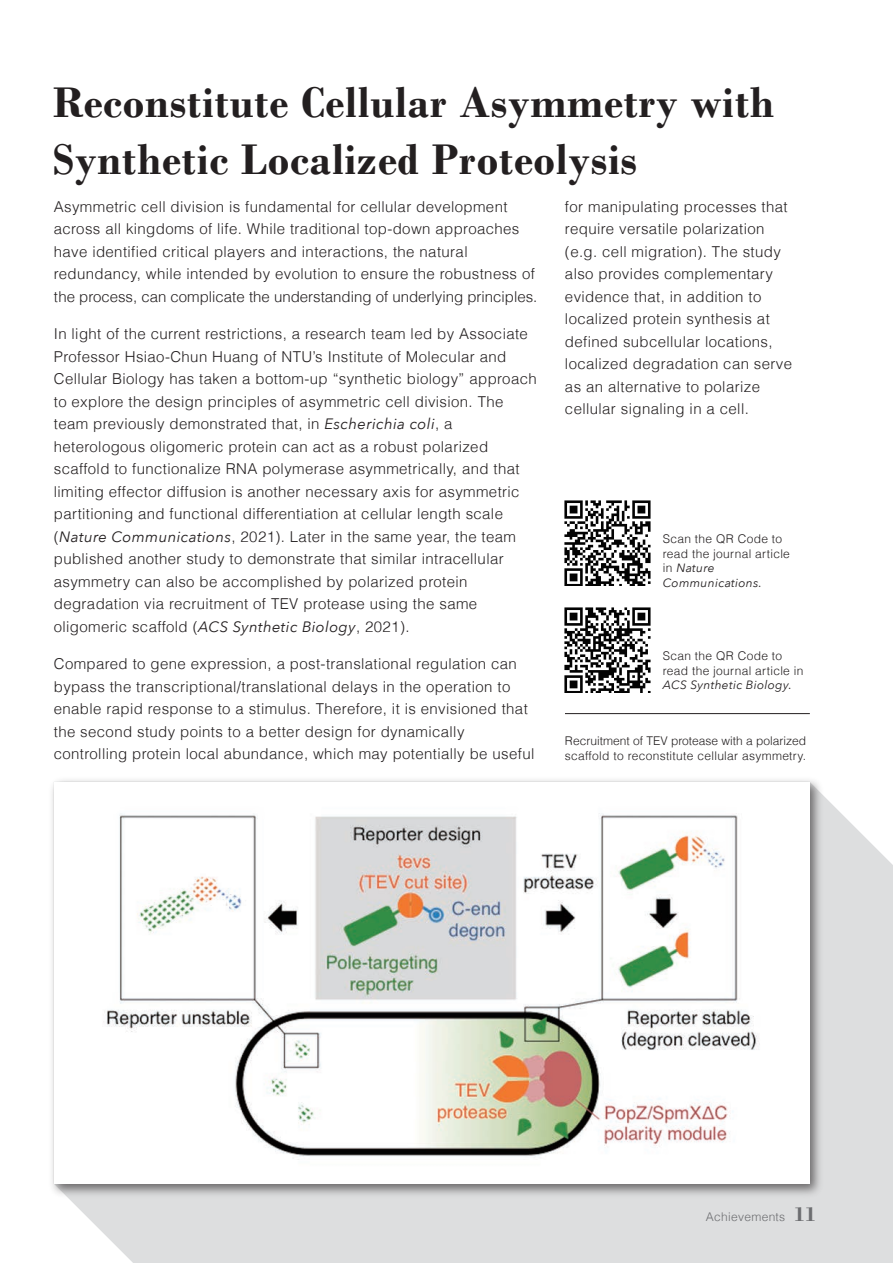
<style>
.page{position:relative;width:893px;height:1263px;background:#fff}
.page>*{position:absolute;margin:0;border:0;box-sizing:border-box;transform-origin:0 0}
.t1{font:700 45px/57px "Bodoni";letter-spacing:.015em;color:#231f20}
.t2{font:300 15px/22.5px "Helvetica LT";letter-spacing:.025em;color:#231f20}
.t3{font:300 12px/14.4px "Helvetica LT";letter-spacing:.005em;color:#231f20}
.t4{font:300 12px/14.4px "Helvetica LT";letter-spacing:.025em;color:#231f20}
.t5{font:italic 12px/14.4px "Avenir Next";letter-spacing:.025em;color:#231f20}
.t6{font:300 12px "Helvetica LT";letter-spacing:.025em;color:#6c6d70}
.s1{font-family:"Avenir Next";font-weight:400;font-style:italic}
.s2{font-family:"Helvetica LT";font-weight:300;font-style:normal}
.s3{font-family:"Bodoni";font-weight:700;font-size:21px}
</style>
<div class="page">
<div style="left:71px;top:799px;width:822px;height:464px;background:#dddedf"></div>
<img style="left:52px;top:780px;width:775px;height:421px">
<div style="left:54px;top:782px;width:756px;height:402px;background:#fff"></div>
<img style="left:103px;top:813px;width:657px;height:347px">
<img style="left:565px;top:501px;width:85px;height:85px">
<img style="left:565px;top:607px;width:85px;height:85px">
<hr style="left:565px;top:713px;width:245px;height:1px;background:#231f20">
<h1 class="t1" style="left:53px;top:74px;width:723px">Reconstitute Cellular Asymmetry with<br>Synthetic Localized Proteolysis</h1>
<p class="t2" style="left:565px;top:195px;width:229px">for manipulating processes that require versatile polarization (e.g. cell migration). The study also provides complementary evidence that, in addition to localized protein synthesis at defined subcellular locations, localized degradation can serve as an alternative to polarize cellular signaling in a cell.</p>
<p class="t2" style="left:54px;top:195px;width:485px">Asymmetric cell division is fundamental for cellular development across all kingdoms of life. While traditional top-down approaches have identified critical players and interactions, the natural redundancy, while intended by evolution to ensure the robustness of the process, can complicate the understanding of underlying principles.</p>
<p class="t2" style="left:54px;top:322px;width:484px">In light of the current restrictions, a research team led by Associate Professor Hsiao-Chun Huang of NTU’s Institute of Molecular and Cellular Biology has taken a bottom-up “synthetic biology” approach to explore the design principles of asymmetric cell division. The team previously demonstrated that, in <span class="s1">Escherichia coli</span>, a heterologous oligomeric protein can act as a robust polarized scaffold to functionalize RNA polymerase asymmetrically, and that limiting effector diffusion is another necessary axis for asymmetric partitioning and functional differentiation at cellular length scale (<span class="s1">Nature Communications</span>, 2021). Later in the same year, the team published another study to demonstrate that similar intracellular asymmetry can also be accomplished by polarized protein degradation via recruitment of TEV protease using the same oligomeric scaffold (<span class="s1">ACS Synthetic Biology</span>, 2021).</p>
<p class="t2" style="left:54px;top:652px;width:482px">Compared to gene expression, a post-translational regulation can bypass the transcriptional/translational delays in the operation to enable rapid response to a stimulus. Therefore, it is envisioned that the second study points to a better design for dynamically controlling protein local abundance, which may potentially be useful</p>
<p class="t4" style="left:663px;top:532px;width:129px">Scan the QR Code to read the journal article</p>
<p class="t5" style="left:663px;top:560px;width:101px"><span class="s2">in</span> Nature<br>Communications.</p>
<p class="t4" style="left:663px;top:648px;width:142px">Scan the QR Code to read the journal article in</p>
<p class="t5" style="left:663px;top:677px;width:131px">ACS Synthetic Biology.</p>
<p class="t3" style="left:565px;top:734px;width:243px">Recruitment of TEV protease with a polarized scaffold to reconstitute cellular asymmetry.</p>
<p class="t6" style="left:706px;top:1210px;width:111px">Achievements <span class="s3">11</span></p>
</div>
